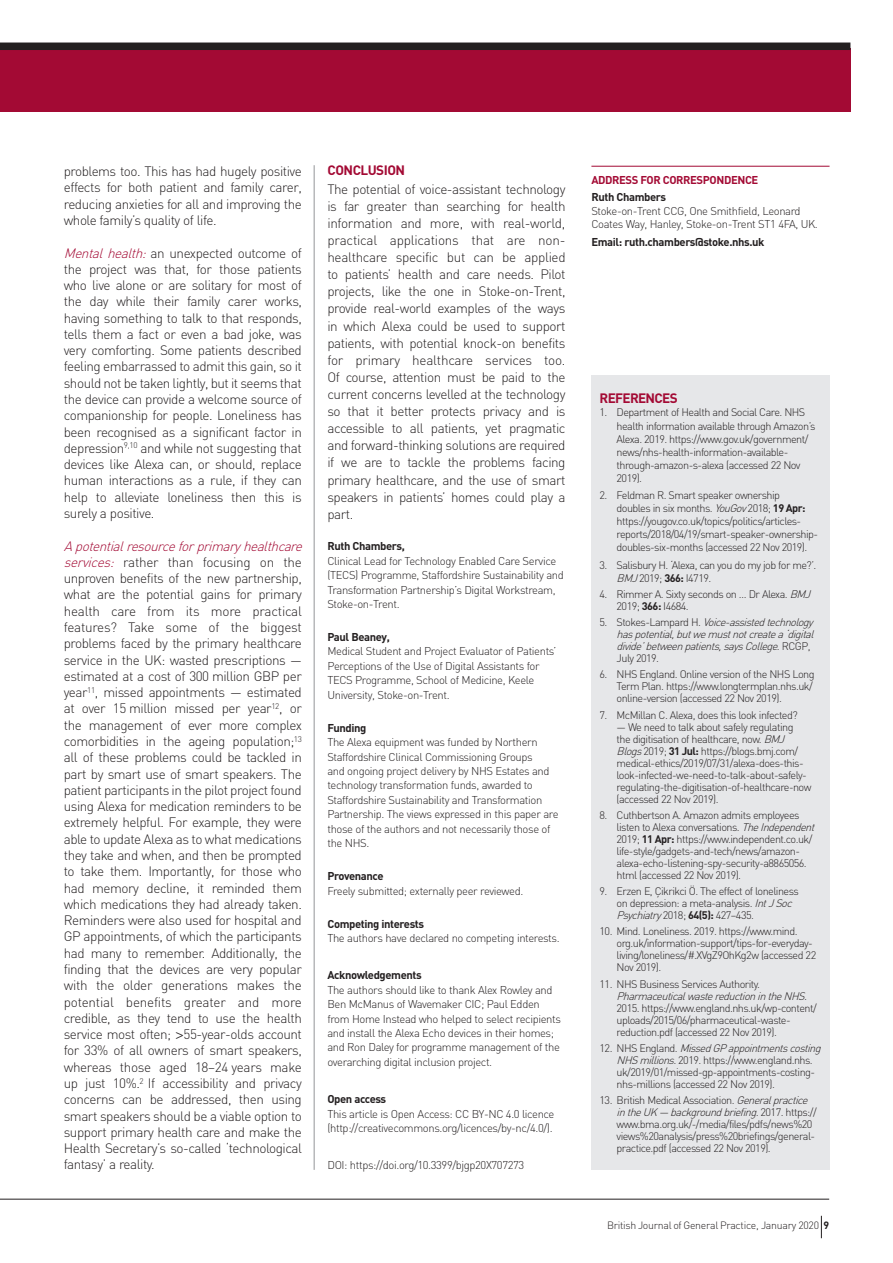
<style>
.page{position:relative;width:893px;height:1263px;background:#fff}
.page>*{position:absolute;margin:0;border:0;box-sizing:border-box;transform-origin:0 0}
.t1{font:300 13.5px/16.4px "DIN";letter-spacing:-.035em;color:#231f20;text-align:justify}
.t2{font:700 13.5px "DIN";letter-spacing:-.05em;color:#a30a34}
.t3{font:300 11.25px/14.4px "DIN";letter-spacing:-.035em;color:#231f20}
.t4{font:700 11.25px "DIN";letter-spacing:-.035em;color:#231f20}
.t5{font:700 11.25px "DIN";letter-spacing:-.035em;color:#a30a34}
.t6{font:300 10.8px/12px "DIN";letter-spacing:-.05em;color:#231f20}
.t7{font:italic 300 10.8px/12px "DIN";color:#231f20}
.t8{font:300 10.5px "DIN";letter-spacing:-.025em;color:#231f20}
.s1{font-style:italic;color:#a30a34}
.s2{font-family:"Helvetica"}
.s3{font-style:italic}
.s4{font-weight:700}
.s5{font-style:normal}
</style>
<div class="page">
<div style="left:0;top:48px;width:850px;height:64px;background:#a30a34"></div>
<div style="left:0;top:43px;width:850px;height:7px;background:#231f20"></div>
<hr style="left:314px;top:165px;width:1px;height:1005px;background:#939598">
<hr style="left:0;top:1199px;width:829px;height:1px;background:#231f20">
<svg style="left:821px;top:1216px;width:1px;height:22px"></svg>
<div style="left:591px;top:375px;width:238px;height:794px;background:#e6e7e9"></div>
<hr style="left:591px;top:166px;width:238px;height:1px;background:#a30a34">
<p class="t1" style="left:64px;top:163px;width:240px">problems too. This has had hugely positive effects for both patient and family carer, reducing anxieties for all and improving the whole family’s quality of life.</p>
<p class="t1" style="left:64px;top:244px;width:240px"><span class="s1">Mentalhealth:</span>an unexpected outcome of the project was that, for those patients who live alone or are solitary for most of the day while their family carer works, having something to talk to that responds, tells them a fact or even a bad joke, was very comforting. Some patients described feeling embarrassed to admit this gain, so it should not be taken lightly, but it seems that the device can provide a welcome source of companionship for people. Loneliness has been recognised as a significant factor in depression<sup>9,10</sup> and while not suggesting that devices like Alexa can, or should, replace human interactions as a rule, if they can help to alleviate loneliness then this is surely a positive.</p>
<p class="t1" style="left:64px;top:537px;width:244px;text-align:left"><span class="s1">Apotentialresourceforprimaryhealthcare services:</span> rather than focusing on the unproven benefits of the new partnership, what are the potential gains for primary health care from its more practical features? Take some of the biggest problems faced by the primary healthcare service in the UK: wasted prescriptions — estimated at a cost of 300 million GBP per year<sup>11</sup>, missed appointments — estimated at over 15 million missed per year<sup>12</sup>, or the management of ever more complex comorbidities in the ageing population;<sup>13 </sup>all of these problems could be tackled in part by smart use of smart speakers. The patient participants in the pilot project found using Alexa for medication reminders to be extremely helpful. For example, they were able to update Alexa as to what medications they take and when, and then be prompted to take them. Importantly, for those who had memory decline, it reminded them which medications they had already taken.<br>Reminders were also used for hospital and GP appointments, of which the participants had many to remember. Additionally, the finding that the devices are very popular with the older generations makes the potential benefits greater and more credible, as they tend to use the health service most often; <span class="s2">&gt;</span>55-year-olds account for 33% of all owners of smart speakers, whereas those aged 18–24 years make up just 10%.<sup>2</sup> If accessibility and privacy concerns can be addressed, then using smart speakers should be a viable option to support primary health care and make the Health Secretary’s so-called ‘technological fantasy’ a reality.</p>
<p class="t2" style="left:327px;top:161px;width:79px">CONCLUSION</p>
<p class="t1" style="left:327px;top:180px;width:240px;line-height:17.1px">The potential of voice-assistant technology is far greater than searching for health information and more, with real-world, practical applications that are non&shy;healthcare specific but can be applied to patients’ health and care needs. Pilot projects, like the one in Stoke-on-Trent, provide real-world examples of the ways in which Alexa could be used to support patients, with potential knock-on benefits for primary healthcare services too.<br>Of course, attention must be paid to the current concerns levelled at the technology so that it better protects privacy and is accessible to all patients, yet pragmatic and forward-thinking solutions are required if we are to tackle the problems facing primary healthcare, and the use of smart speakers in patients’ homes could play a part.</p>
<p class="t4" style="left:327px;top:539px;width:79px">Ruth Chambers,</p>
<p class="t3" style="left:327px;top:553px;width:238px">Clinical Lead for Technology Enabled Care Service (TECS) Programme, Staffordshire Sustainability and Transformation Partnership’s Digital Workstream, Stoke-on-Trent.</p>
<p class="t4" style="left:327px;top:630px;width:64px">Paul Beaney,</p>
<p class="t3" style="left:327px;top:644px;width:230px">Medical Student and Project Evaluator of Patients’ Perceptions of the Use of Digital Assistants for TECS Programme, School of Medicine, Keele University, Stoke-on-Trent.</p>
<p class="t4" style="left:327px;top:720px;width:40px">Funding</p>
<p class="t3" style="left:327px;top:735px;width:233px">The Alexa equipment was funded by Northern Staffordshire Clinical Commissioning Groups<br>and ongoing project delivery by NHS Estates and technology transformation funds, awarded to Staffordshire Sustainability and Transformation Partnership. The views expressed in this paper are those of the authors and not necessarily those of the NHS.</p>
<p class="t4" style="left:327px;top:869px;width:58px">Provenance</p>
<p class="t3" style="left:327px;top:883px;width:197px">Freely submitted; externally peer reviewed.</p>
<p class="t4" style="left:327px;top:916px;width:98px">Competing interests</p>
<p class="t3" style="left:327px;top:931px;width:234px">The authors have declared no competing interests.</p>
<p class="t4" style="left:327px;top:968px;width:96px">Acknowledgements</p>
<p class="t3" style="left:327px;top:982px;width:235px">The authors should like to thank Alex Rowley and Ben McManus of Wavemaker CIC; Paul Edden from Home Instead who helped to select recipients and install the Alexa Echo devices in their homes; and Ron Daley for programme management of the overarching digital inclusion project.</p>
<p class="t4" style="left:327px;top:1092px;width:60px">Open access</p>
<p class="t3" style="left:327px;top:1106px;width:229px">This article is Open Access: CC BY-NC 4.0 licence (http://creativecommons.org/licences/by-nc/4.0/).</p>
<p class="t3" style="left:327px;top:1158px;width:198px">DOI: https://doi.org/10.3399/bjgp20X707273</p>
<p class="t5" style="left:591px;top:172px;width:169px">ADDRESS FOR CORRESPONDENCE</p>
<p class="t4" style="left:591px;top:190px;width:76px">Ruth Chambers</p>
<p class="t3" style="left:591px;top:204px;width:228px;line-height:13.5px">Stoke-on-Trent CCG, One Smithfield, Leonard<br>Coates Way, Hanley, Stoke-on-Trent ST1 4FA, UK.</p>
<p class="t4" style="left:591px;top:235px;width:175px">Email: ruth.chambers@stoke.nhs.uk</p>
<p class="t2" style="left:600px;top:390px;width:80px">REFERENCES</p>
<p class="t6" style="left:617px;top:406px;width:201px;line-height:13px;text-indent:-17px">1. Department of Health and Social Care. NHS health information available through Amazon’s Alexa. 2019. https://www.gov.uk/government/ news/nhs-health-information-available&shy;through-amazon-s-alexa (accessed 22 Nov 2019).</p>
<p class="t6" style="left:617px;top:488px;width:203px;line-height:13px;text-indent:-17px">2. Feldman R. Smart speaker ownership<br>doubles in six months. <span class="s3">YouGov</span>2018; <span class="s4">19 Apr: </span>https://yougov.co.uk/topics/politics/articles&shy;reports/2018/04/19/smart-speaker-ownership&shy;doubles-six-months (accessed 22 Nov 2019).</p>
<p class="t6" style="left:617px;top:558px;width:201px;line-height:13px;text-indent:-17px">3. Salisbury H. ‘Alexa, can you do my job for me?’.<br><span class="s3">BMJ</span>2019; <span class="s4">366:</span> I4719.</p>
<p class="t6" style="left:617px;top:588px;width:199px;text-indent:-17px">4. Rimmer A. Sixty seconds on … Dr Alexa. <span class="s3">BMJ<br></span>2019; <span class="s4">366:</span> I4684.</p>
<p class="t7" style="left:617px;top:616px;width:202px;text-indent:-17px"><span class="s5">5 . S t o k e s - L a m p a rd H .</span> Voice-assistedtechnology haspotential,butwemustnotcreatea‘digital divide’betweenpatients,saysCollege<span class="s5">. R C G P , July 2019.</span></p>
<p class="t6" style="left:617px;top:668px;width:200px;text-indent:-17px">6. NHS England. Online version of the NHS Long<br>Term Plan. https://www.longtermplan.nhs.uk/ online-version (accessed 22 Nov 2019).</p>
<p class="t6" style="left:600px;top:709px;width:200px">7. McMillan C. Alexa, does this look infected?</p>
<p class="t6" style="left:617px;top:721px;width:196px">— We need to talk about safely regulating<br>the digitisation of healthcare, now. <span class="s3">BMJ Blogs</span>2019; <span class="s4">31 Jul:</span> https://blogs.bmj.com/ medical-ethics/2019/07/31/alexa-does-this&shy;look-infected-we-need-to-talk-about-safely&shy;regulating-the-digitisation-of-healthcare-now (accessed 22 Nov 2019).</p>
<p class="t6" style="left:617px;top:809px;width:203px;text-indent:-17px">8. Cuthbertson A. Amazon admits employees listen to Alexa conversations. <span class="s3">TheIndependent </span>2019; <span class="s4">11 Apr:</span> https://www.independent.co.uk/ life-style/gadgets-and-tech/news/amazon&shy;alexa-echo-listening-spy-security-a8865056. html (accessed 22 Nov 2019).</p>
<p class="t6" style="left:617px;top:885px;width:184px;text-indent:-17px">9. Erzen E, Çikrikci Ö. The effect of loneliness on depression: a meta-analysis. <span class="s3">IntJSoc<br>Psychiatry</span>2018; <span class="s4">64(5):</span> 427–435.</p>
<p class="t6" style="left:617px;top:925px;width:201px;text-indent:-17px">10. Mind. Loneliness. 2019. https://www.mind. org.uk/information-support/tips-for-everyday&shy;living/loneliness/#.XVgZ9OhKg2w (accessed 22<br>Nov 2019).</p>
<p class="t6" style="left:600px;top:978px;width:162px">11. NHS Business Services Authority.</p>
<p class="t7" style="left:617px;top:990px;width:195px">PharmaceuticalwastereductionintheNHS.</p>
<p class="t6" style="left:617px;top:1002px;width:202px">2015. https://www.england.nhs.uk/wp-content/ uploads/2015/06/pharmaceutical-waste&shy;reduction.pdf (accessed 22 Nov 2019).</p>
<p class="t6" style="left:617px;top:1042px;width:209px;text-indent:-17px">1 2 . N H S E n g l a n d . <span class="s3">MissedGPappointmentscosting NHSmillions.</span>2019. https://www.england.nhs. uk/2019/01/missed-gp-appointments-costing&shy;nhs-millions (accessed 22 Nov 2019).</p>
<p class="t6" style="left:617px;top:1094px;width:202px;text-indent:-17px">13. British Medical Association. <span class="s3">Generalpractice intheUK— backgroundbriefing.</span>2 0 1 7 . h t t p s : // www.bma.org.uk/-/media/files/pdfs/news%20 views%20analysis/press%20briefings/general&shy;practice.pdf (accessed 22 Nov 2019).</p>
<p class="t8" style="left:607px;top:1219px;width:224px">British Journal of General Practice, January 2020 <span class="s4">9</span></p>
</div>
